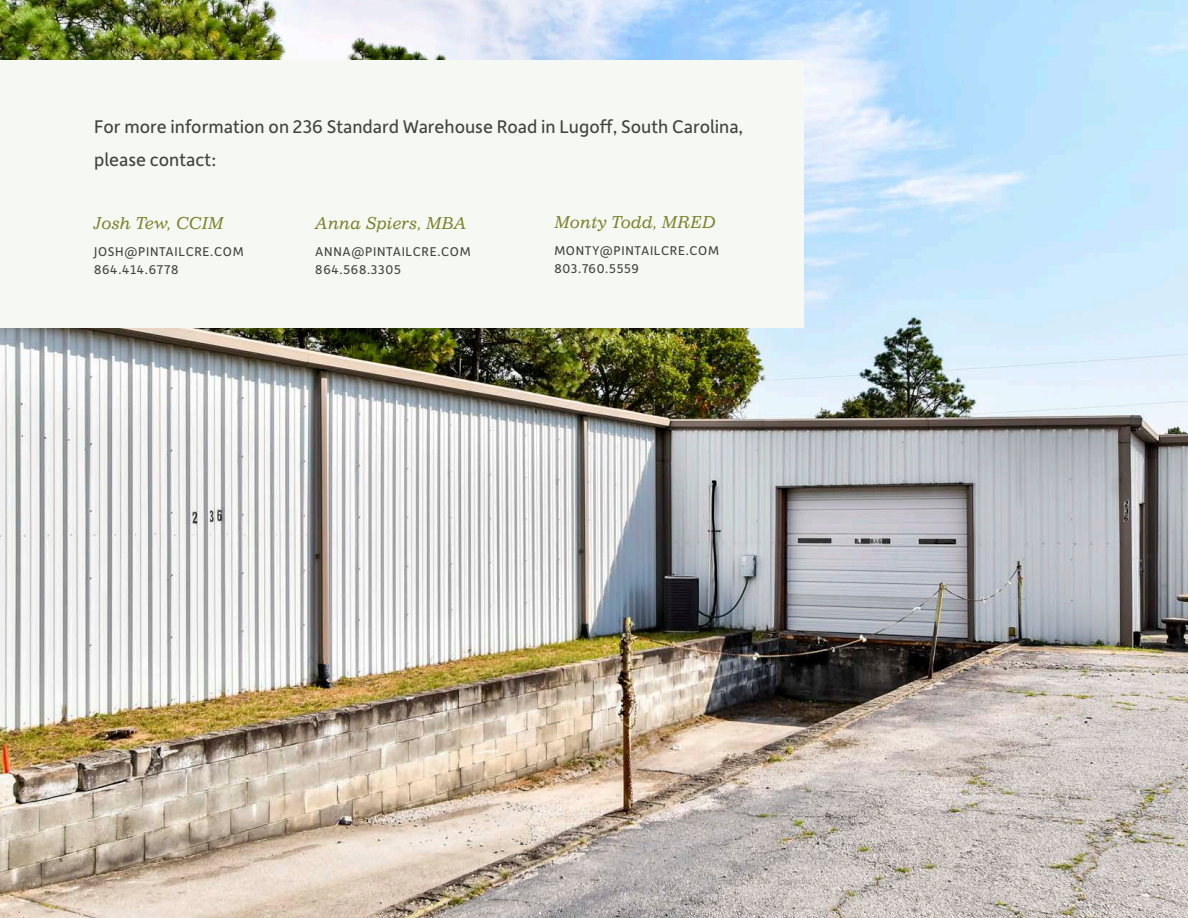
<style>
.page{position:relative;width:1188px;height:918px;background:#fff}
.page>*{position:absolute;margin:0;border:0;box-sizing:border-box;transform-origin:0 0}
.t1{font:19.5px/33px "Depot New";color:#40453d}
.t2{font:italic 16.5px "Impressum Std";color:#798128}
.t3{font:13.5px/18px "Depot New";letter-spacing:.05em;color:#40453d}
</style>
<div class="page">
<img style="left:0;top:0;width:1188px;height:918px">
<div style="left:0;top:60px;width:804px;height:267px;background:#f6f8f4"></div>
<p class="t1" style="left:94px;top:109px;width:651px">For more information on 236 Standard Warehouse Road in Lugoff, South Carolina, please contact:</p>
<p class="t2" style="left:94px;top:213px;width:131px">Josh Tew, CCIM</p>
<p class="t3" style="left:94px;top:242px;width:151px">JOSH@PINTAILCRE.COM<br>864.414.6778</p>
<p class="t2" style="left:315px;top:213px;width:153px">Anna Spiers, MBA</p>
<p class="t3" style="left:315px;top:242px;width:157px">ANNA@PINTAILCRE.COM<br>864.568.3305</p>
<p class="t2" style="left:554px;top:212px;width:163px">Monty Todd, MRED</p>
<p class="t3" style="left:554px;top:241px;width:166px">MONTY@PINTAILCRE.COM<br>803.760.5559</p>
</div>
